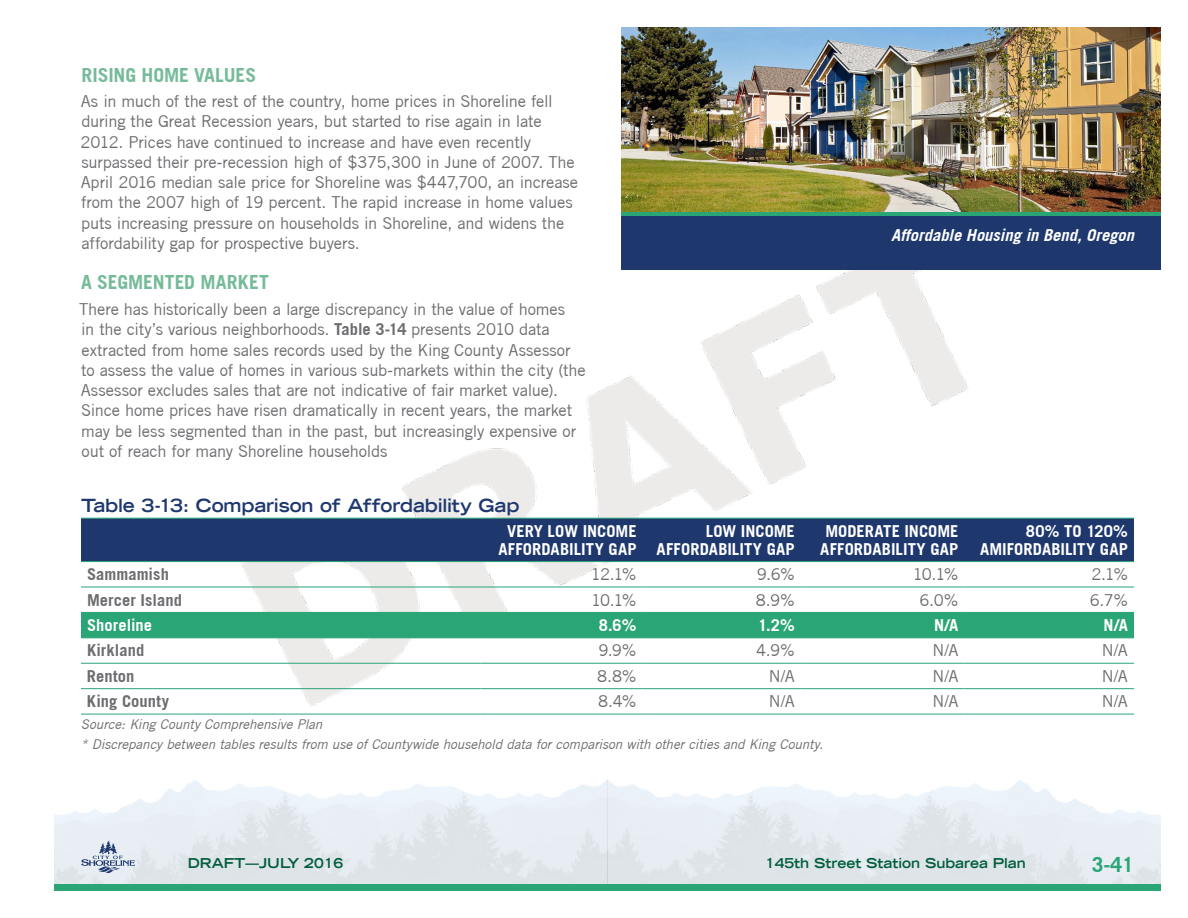
<style>
.page{position:relative;width:1188px;height:918px;background:#fff}
.page>*{position:absolute;margin:0;border:0;box-sizing:border-box;transform-origin:0 0}
.t1{font:700 21px "Trade Gothic";color:#2aa576}
.t2{font:700 19.5px "Trade Gothic";letter-spacing:-.005em;color:#76bb99}
.t3{font:700 expanded 18px "Trade Gothic LH";letter-spacing:-.01em;color:#1e386e}
.t4{font:16.5px/20.2px "Trade Gothic";letter-spacing:-.015em;color:#6c6d70}
.t5{font:700 16.5px/18px "Trade Gothic";letter-spacing:.005em;color:#fff;text-align:center}
.t6{font:700 16.5px "Trade Gothic";letter-spacing:.005em;color:#6c6d70}
.t7{font:italic 700 16.5px "Trade Gothic";letter-spacing:.005em;color:#fff}
.t8{font:italic 13.5px "Trade Gothic";letter-spacing:-.005em;color:#6c6d70}
.t9{font:700 expanded 13.5px "Trade Gothic LT";color:#015e3c}
.s1{font-weight:700}
</style>
<div class="page">
<img style="left:235px;top:270px;width:745px;height:437px">
<div style="left:621px;top:209px;width:540px;height:7px;background:#2aa576"></div>
<div style="left:621px;top:216px;width:540px;height:54px;background:#1e386e"></div>
<div style="left:54px;top:884px;width:1107px;height:7px;background:#2aa576"></div>
<svg style="left:81px;top:841px;width:54px;height:32px;background:#c0cad9"></svg>
<div style="left:81px;top:519px;width:1053px;height:42px;background:#1e386e"></div>
<div style="left:81px;top:613px;width:1053px;height:24px;background:#2aa576"></div>
<hr style="left:81px;top:518px;width:400px;height:1px;background:#2aa576">
<hr style="left:481px;top:518px;width:162px;height:1px;background:#2aa576">
<hr style="left:643px;top:518px;width:158px;height:1px;background:#2aa576">
<hr style="left:801px;top:518px;width:163px;height:1px;background:#2aa576">
<hr style="left:964px;top:518px;width:170px;height:1px;background:#2aa576">
<hr style="left:81px;top:561px;width:400px;height:1px;background:#2aa576">
<hr style="left:481px;top:561px;width:162px;height:1px;background:#2aa576">
<hr style="left:643px;top:561px;width:158px;height:1px;background:#2aa576">
<hr style="left:801px;top:561px;width:163px;height:1px;background:#2aa576">
<hr style="left:964px;top:561px;width:170px;height:1px;background:#2aa576">
<hr style="left:81px;top:587px;width:400px;height:1px;background:#2aa576">
<hr style="left:481px;top:587px;width:162px;height:1px;background:#2aa576">
<hr style="left:643px;top:587px;width:158px;height:1px;background:#2aa576">
<hr style="left:801px;top:587px;width:163px;height:1px;background:#2aa576">
<hr style="left:964px;top:587px;width:170px;height:1px;background:#2aa576">
<hr style="left:81px;top:612px;width:400px;height:1px;background:#2aa576">
<hr style="left:481px;top:612px;width:162px;height:1px;background:#2aa576">
<hr style="left:643px;top:612px;width:158px;height:1px;background:#2aa576">
<hr style="left:801px;top:612px;width:163px;height:1px;background:#2aa576">
<hr style="left:964px;top:612px;width:170px;height:1px;background:#2aa576">
<hr style="left:81px;top:637px;width:400px;height:1px;background:#2aa576">
<hr style="left:481px;top:637px;width:162px;height:1px;background:#2aa576">
<hr style="left:643px;top:637px;width:158px;height:1px;background:#2aa576">
<hr style="left:801px;top:637px;width:163px;height:1px;background:#2aa576">
<hr style="left:964px;top:637px;width:170px;height:1px;background:#2aa576">
<hr style="left:81px;top:663px;width:400px;height:1px;background:#2aa576">
<hr style="left:481px;top:663px;width:162px;height:1px;background:#2aa576">
<hr style="left:643px;top:663px;width:158px;height:1px;background:#2aa576">
<hr style="left:801px;top:663px;width:163px;height:1px;background:#2aa576">
<hr style="left:964px;top:663px;width:170px;height:1px;background:#2aa576">
<hr style="left:81px;top:688px;width:400px;height:1px;background:#2aa576">
<hr style="left:481px;top:688px;width:162px;height:1px;background:#2aa576">
<hr style="left:643px;top:688px;width:158px;height:1px;background:#2aa576">
<hr style="left:801px;top:688px;width:163px;height:1px;background:#2aa576">
<hr style="left:964px;top:688px;width:170px;height:1px;background:#2aa576">
<hr style="left:81px;top:714px;width:400px;height:1px;background:#2aa576">
<hr style="left:481px;top:714px;width:162px;height:1px;background:#2aa576">
<hr style="left:643px;top:714px;width:158px;height:1px;background:#2aa576">
<hr style="left:801px;top:714px;width:163px;height:1px;background:#2aa576">
<hr style="left:964px;top:714px;width:170px;height:1px;background:#2aa576">
<img style="left:621px;top:27px;width:540px;height:185px">
<p class="t2" style="left:82px;top:63px;width:176px">RISING HOME VALUES</p>
<p class="t4" style="left:81px;top:91px;width:499px">As in much of the rest of the country, home prices in Shoreline fell during the Great Recession years, but started to rise again in late 2012. Prices have continued to increase and have even recently surpassed their pre-recession high of $375,300 in June of 2007. The April 2016 median sale price for Shoreline was $447,700, an increase from the 2007 high of 19 percent. The rapid increase in home values puts increasing pressure on households in Shoreline, and widens the affordability gap for prospective buyers.</p>
<p class="t2" style="left:81px;top:271px;width:189px">A SEGMENTED MARKET</p>
<p class="t4" style="left:79px;top:299px;width:508px">There has historically been a large discrepancy in the value of homes<br>in the city’s various neighborhoods. <span class="s1">Table 3-14</span> presents 2010 data extracted from home sales records used by the King County Assessor to assess the value of homes in various sub-markets within the city (the Assessor excludes sales that are not indicative of fair market value).<br>Since home prices have risen dramatically in recent years, the market may be less segmented than in the past, but increasingly expensive or out of reach for many Shoreline households</p>
<p class="t3" style="left:81px;top:494px;width:440px">Table 3-13: Comparison of Affordability Gap</p>
<p class="t5" style="left:498px;top:522px;width:140px">VERY LOW INCOME<br>AFFORDABILITY GAP</p>
<p class="t5" style="left:657px;top:522px;width:140px;text-align:right">LOW INCOME<br>AFFORDABILITY GAP</p>
<p class="t5" style="left:820px;top:522px;width:140px">MODERATE INCOME<br>AFFORDABILITY GAP</p>
<p class="t5" style="left:980px;top:522px;width:149px;text-align:right">80% TO 120%<br>AMIFORDABILITY GAP</p>
<p class="t6" style="left:87px;top:564px;width:83px">Sammamish</p>
<p class="t4" style="left:591px;top:564px;width:47px">12.1%</p>
<p class="t4" style="left:757px;top:564px;width:39px">9.6%</p>
<p class="t4" style="left:913px;top:564px;width:47px">10.1%</p>
<p class="t4" style="left:1092px;top:564px;width:38px">2.1%</p>
<p class="t6" style="left:87px;top:590px;width:96px">Mercer Island</p>
<p class="t4" style="left:591px;top:589px;width:47px">10.1%</p>
<p class="t4" style="left:756px;top:589px;width:40px">8.9%</p>
<p class="t4" style="left:919px;top:589px;width:41px">6.0%</p>
<p class="t4" style="left:1090px;top:589px;width:40px">6.7%</p>
<p class="t5" style="left:87px;top:616px;width:67px">Shoreline</p>
<p class="t5" style="left:599px;top:616px;width:39px">8.6%</p>
<p class="t5" style="left:758px;top:616px;width:38px">1.2%</p>
<p class="t5" style="left:934px;top:616px;width:26px">N/A</p>
<p class="t5" style="left:1104px;top:616px;width:26px">N/A</p>
<p class="t6" style="left:87px;top:640px;width:59px">Kirkland</p>
<p class="t4" style="left:598px;top:640px;width:40px">9.9%</p>
<p class="t4" style="left:756px;top:640px;width:40px">4.9%</p>
<p class="t4" style="left:932px;top:640px;width:28px">N/A</p>
<p class="t4" style="left:1102px;top:640px;width:28px">N/A</p>
<p class="t6" style="left:87px;top:666px;width:49px">Renton</p>
<p class="t4" style="left:597px;top:666px;width:41px">8.8%</p>
<p class="t4" style="left:769px;top:666px;width:28px">N/A</p>
<p class="t4" style="left:932px;top:666px;width:28px">N/A</p>
<p class="t4" style="left:1102px;top:666px;width:28px">N/A</p>
<p class="t6" style="left:87px;top:691px;width:84px">King County</p>
<p class="t4" style="left:598px;top:691px;width:40px">8.4%</p>
<p class="t4" style="left:769px;top:691px;width:28px">N/A</p>
<p class="t4" style="left:932px;top:691px;width:28px">N/A</p>
<p class="t4" style="left:1102px;top:691px;width:28px">N/A</p>
<p class="t8" style="left:81px;top:716px;width:243px">Source: King County Comprehensive Plan</p>
<p class="t8" style="left:81px;top:736px;width:744px">* Discrepancy between tables results from use of Countywide household data for comparison with other cities and King County.</p>
<p class="t7" style="left:891px;top:225px;width:244px">Affordable Housing in Bend, Oregon</p>
<p class="t9" style="left:188px;top:854px;width:157px">DRAFT—JULY 2016</p>
<p class="t9" style="left:765px;top:854px;width:262px">145th Street Station Subarea Plan</p>
<p class="t1" style="left:1092px;top:851px;width:44px">3-41</p>
</div>
